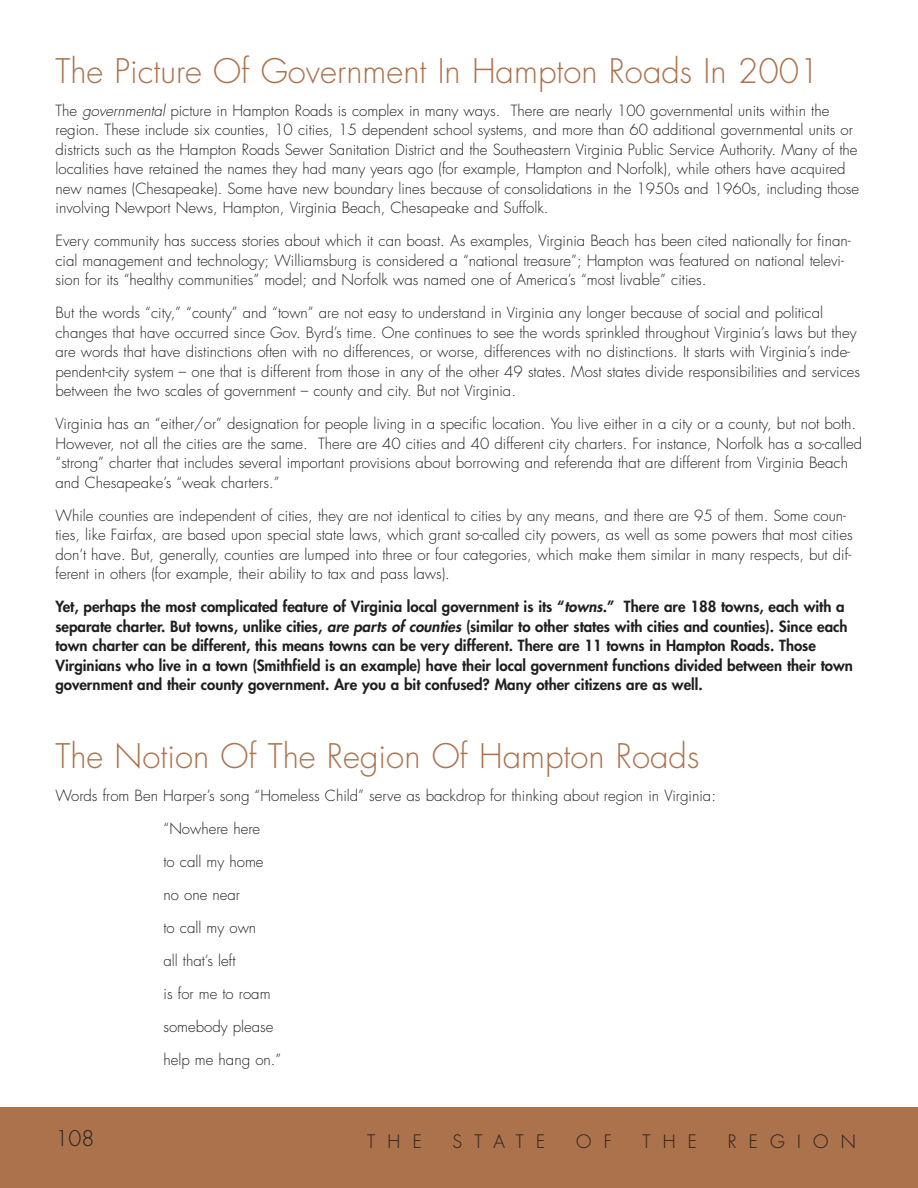
<style>
.page{position:relative;width:918px;height:1188px;background:#fff}
.page>*{position:absolute;margin:0;border:0;box-sizing:border-box;transform-origin:0 0}
.t1{font:300 33px "Futura";color:#ac724c}
.t2{font:300 21px "Futura";color:#201f20}
.t3{font:300 18px "Futura";letter-spacing:.68em;color:#201f20}
.t4{font:300 15px/19.5px "Futura";color:#201f20}
.t5{font:800 15px/19.5px "Futura";color:#201f20}
.s1{font-style:italic}
</style>
<div class="page">
<div style="left:0;top:1107px;width:918px;height:81px;background:#ac724c"></div>
<h1 class="t1" style="left:56px;top:55px;width:766px">The Picture Of Government In Hampton Roads In 2001</h1>
<p class="t4" style="left:56px;top:102px;width:805px">The <span class="s1">governmental</span> picture in Hampton Roads is complex in many ways. There are nearly 100 governmental units within the region. These include six counties, 10 cities, 15 dependent school systems, and more than 60 additional governmental units or districts such as the Hampton Roads Sewer Sanitation District and the Southeastern Virginia Public Service Authority. Many of the localities have retained the names they had many years ago (for example, Hampton and Norfolk), while others have acquired new names (Chesapeake). Some have new boundary lines because of consolidations in the 1950s and 1960s, including those involving Newport News, Hampton, Virginia Beach, Chesapeake and Suffolk.</p>
<p class="t4" style="left:56px;top:232px;width:797px">Every community has success stories about which it can boast. As examples, Virginia Beach has been cited nationally for finan&shy;cial management and technology; Williamsburg is considered a “national treasure”; Hampton was featured on national televi&shy;sion for its “healthy communities” model; and Norfolk was named one of America’s “most livable” cities.</p>
<p class="t4" style="left:56px;top:304px;width:806px">But the words “city,” “county” and “town” are not easy to understand in Virginia any longer because of social and political changes that have occurred since Gov. Byrd’s time. One continues to see the words sprinkled throughout Virginia’s laws but they are words that have distinctions often with no differences, or worse, differences with no distinctions. It starts with Virginia’s inde&shy;pendent-city system – one that is different from those in any of the other 49 states. Most states divide responsibilities and services between the two scales of government – county and city. But not Virginia.</p>
<p class="t4" style="left:56px;top:415px;width:808px">Virginia has an “either/or” designation for people living in a specific location. You live either in a city or a county, but not both.<br>However, not all the cities are the same. There are 40 cities and 40 different city charters. For instance, Norfolk has a so-called “strong” charter that includes several important provisions about borrowing and referenda that are different from Virginia Beach and Chesapeake’s “weak charters.”</p>
<p class="t4" style="left:56px;top:507px;width:799px">While counties are independent of cities, they are not identical to cities by any means, and there are 95 of them. Some coun&shy;ties, like Fairfax, are based upon special state laws, which grant so-called city powers, as well as some powers that most cities don’t have. But, generally, counties are lumped into three or four categories, which make them similar in many respects, but dif&shy;ferent in others (for example, their ability to tax and pass laws).</p>
<p class="t5" style="left:56px;top:598px;width:799px">Yet, perhaps the most complicated feature of Virginia local government is its “<span class="s1">towns</span>.” There are 188 towns, each with a separate charter. But towns, unlike cities, <span class="s1">are parts of counties</span> (similar to other states with cities and counties). Since each town charter can be different, this means towns can be very different. There are 11 towns in Hampton Roads. Those Virginians who live in a town (Smithfield is an example) have their local government functions divided between their town government and their county government. Are you a bit confused? Many other citizens are as well.</p>
<h1 class="t1" style="left:56px;top:741px;width:645px">The Notion Of The Region Of Hampton Roads</h1>
<p class="t4" style="left:56px;top:787px;width:662px">Words from Ben Harper’s song “Homeless Child” serve as backdrop for thinking about region in Virginia:</p>
<p class="t4" style="left:164px;top:820px;width:98px">“Nowhere here</p>
<p class="t4" style="left:164px;top:853px;width:102px">to call my home</p>
<p class="t4" style="left:164px;top:886px;width:78px">no one near</p>
<p class="t4" style="left:164px;top:919px;width:94px">to call my own</p>
<p class="t4" style="left:164px;top:952px;width:73px">all that’s left</p>
<p class="t4" style="left:164px;top:985px;width:109px">is for me to roam</p>
<p class="t4" style="left:164px;top:1018px;width:112px">somebody please</p>
<p class="t4" style="left:164px;top:1051px;width:119px">help me hang on.”</p>
<h2 class="t2" style="left:56px;top:1129px;width:41px">108</h2>
<p class="t3" style="left:367px;top:1133px;width:56px">THE</p>
<p class="t3" style="left:452px;top:1133px;width:94px">STATE</p>
<p class="t3" style="left:576px;top:1133px;width:37px">O F</p>
<p class="t3" style="left:642px;top:1133px;width:56px">THE</p>
<p class="t3" style="left:728px;top:1133px;width:130px">REGION</p>
</div>
